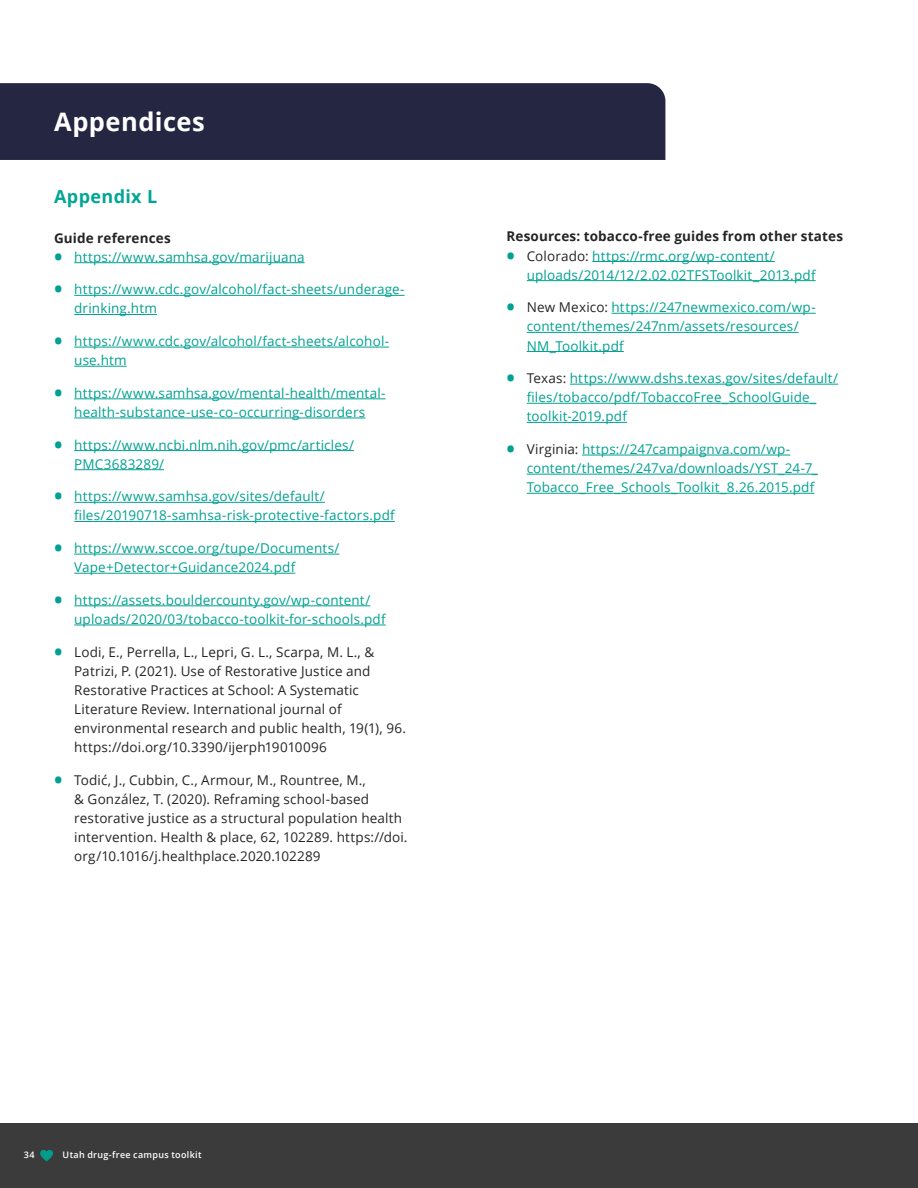
<style>
.page{position:relative;width:918px;height:1188px;background:#fff}
.page>*{position:absolute;margin:0;border:0;box-sizing:border-box;transform-origin:0 0}
.t1{font:700 25.5px "Open Sans";letter-spacing:.02em;color:#fff}
.t2{font:700 18px "Open Sans";letter-spacing:.02em;color:#00a596}
.t3{font:13.5px/19.2px "Open Sans";letter-spacing:.01em;color:#00a192}
.t4{font:13.5px/19.2px "Open Sans";letter-spacing:.01em;color:#252525}
.t5{font:700 13.5px "Open Sans";letter-spacing:.01em;color:#252525}
.t6{font:600 9px "Open Sans";letter-spacing:.035em;color:#fff}
.s1{font-weight:700;font-size:22.5px}
.s2{font-weight:700;font-size:22.5px;color:#00a192}
.s3{color:#252525}
</style>
<div class="page">
<div style="left:0;top:83px;width:665px;height:77px;background:#242642"></div>
<div style="left:0;top:1123px;width:918px;height:65px;background:#3b3b3b"></div>
<svg style="left:40px;top:1150px;width:13px;height:11px"></svg>
<hr style="left:74px;top:262px;width:231px;height:1px;background:#00a192">
<hr style="left:74px;top:295px;width:331px;height:1px;background:#00a192">
<hr style="left:74px;top:314px;width:83px;height:1px;background:#00a192">
<hr style="left:74px;top:347px;width:315px;height:1px;background:#00a192">
<hr style="left:74px;top:366px;width:53px;height:1px;background:#00a192">
<hr style="left:74px;top:399px;width:312px;height:1px;background:#00a192">
<hr style="left:74px;top:418px;width:291px;height:1px;background:#00a192">
<hr style="left:74px;top:450px;width:280px;height:1px;background:#00a192">
<hr style="left:74px;top:469px;width:90px;height:1px;background:#00a192">
<hr style="left:74px;top:502px;width:251px;height:1px;background:#00a192">
<hr style="left:74px;top:521px;width:321px;height:1px;background:#00a192">
<hr style="left:74px;top:554px;width:265px;height:1px;background:#00a192">
<hr style="left:74px;top:573px;width:221px;height:1px;background:#00a192">
<hr style="left:74px;top:606px;width:296px;height:1px;background:#00a192">
<hr style="left:74px;top:625px;width:312px;height:1px;background:#00a192">
<hr style="left:592px;top:261px;width:183px;height:1px;background:#00a192">
<hr style="left:527px;top:280px;width:289px;height:1px;background:#00a192">
<hr style="left:612px;top:313px;width:204px;height:1px;background:#00a192">
<hr style="left:527px;top:332px;width:272px;height:1px;background:#00a192">
<hr style="left:527px;top:351px;width:97px;height:1px;background:#00a192">
<hr style="left:570px;top:384px;width:268px;height:1px;background:#00a192">
<hr style="left:527px;top:403px;width:289px;height:1px;background:#00a192">
<hr style="left:527px;top:422px;width:100px;height:1px;background:#00a192">
<hr style="left:582px;top:455px;width:208px;height:1px;background:#00a192">
<hr style="left:527px;top:474px;width:291px;height:1px;background:#00a192">
<hr style="left:527px;top:493px;width:287px;height:1px;background:#00a192">
<h1 class="t1" style="left:54px;top:104px;width:152px">Appendices</h1>
<h2 class="t2" style="left:54px;top:184px;width:105px">Appendix L</h2>
<p class="t5" style="left:54px;top:228px;width:118px">Guide references</p>
<p class="t3" style="left:54px;top:247px;width:252px"><span class="s1">•</span> https://www.samhsa.gov/marijuana</p>
<p class="t3" style="left:74px;top:279px;width:332px;text-indent:-20px"><span class="s1">•</span> https://www.cdc.gov/alcohol/fact-sheets/underage&shy;drinking.htm</p>
<p class="t3" style="left:74px;top:331px;width:316px;text-indent:-20px"><span class="s1">•</span> https://www.cdc.gov/alcohol/fact-sheets/alcohol&shy;use.htm</p>
<p class="t3" style="left:54px;top:383px;width:333px;text-align:center"><span class="s1">•</span> https://www.samhsa.gov/mental-health/mental&shy;health-substance-use-co-occurring-disorders</p>
<p class="t3" style="left:74px;top:435px;width:281px;text-indent:-20px"><span class="s1">•</span> https://www.ncbi.nlm.nih.gov/pmc/articles/<br>PMC3683289/</p>
<p class="t3" style="left:74px;top:486px;width:322px;text-indent:-20px"><span class="s1">•</span> https://www.samhsa.gov/sites/default/ files/20190718-samhsa-risk-protective-factors.pdf</p>
<p class="t3" style="left:74px;top:538px;width:267px;text-indent:-20px"><span class="s1">•</span> https://www.sccoe.org/tupe/Documents/<br>Vape+Detector+Guidance2024.pdf</p>
<p class="t3" style="left:74px;top:590px;width:313px;text-indent:-20px"><span class="s1">•</span> https://assets.bouldercounty.gov/wp-content/ uploads/2020/03/tobacco-toolkit-for-schools.pdf</p>
<p class="t4" style="left:74px;top:642px;width:333px;text-indent:-20px"><span class="s2">•</span> Lodi, E., Perrella, L., Lepri, G. L., Scarpa, M. L., &amp; Patrizi, P. (2021). Use of Restorative Justice and Restorative Practices at School: A Systematic Literature Review. International journal of environmental research and public health, 19(1), 96. https://doi.org/10.3390/ijerph19010096</p>
<p class="t4" style="left:74px;top:770px;width:335px;text-indent:-20px"><span class="s2">•</span> Todić, J., Cubbin, C., Armour, M., Rountree, M.,<br>&amp; González, T. (2020). Reframing school-based restorative justice as a structural population health intervention. Health &amp; place, 62, 102289. https://doi. org/10.1016/j.healthplace.2020.102289</p>
<p class="t5" style="left:507px;top:227px;width:338px">Resources: tobacco-free guides from other states</p>
<p class="t3" style="left:527px;top:246px;width:290px;text-indent:-20px"><span class="s1">•</span> <span class="s3">Colorado:</span> https://rmc.org/wp-content/ uploads/2014/12/2.02.02TFSToolkit_2013.pdf</p>
<p class="t3" style="left:527px;top:297px;width:290px;text-indent:-20px"><span class="s1">•</span> <span class="s3">New Mexico:</span> https://247newmexico.com/wp&shy;content/themes/247nm/assets/resources/<br>NM_Toolkit.pdf</p>
<p class="t3" style="left:527px;top:368px;width:313px;text-indent:-20px"><span class="s1">•</span> <span class="s3">Texas:</span> https://www.dshs.texas.gov/sites/default/ files/tobacco/pdf/TobaccoFree_SchoolGuide_ toolkit-2019.pdf</p>
<p class="t3" style="left:527px;top:439px;width:292px;text-indent:-20px"><span class="s1">•</span> <span class="s3">Virginia:</span> https://247campaignva.com/wp&shy;content/themes/247va/downloads/YST_24-7_<br>Tobacco_Free_Schools_Toolkit_8.26.2015.pdf</p>
<p class="t6" style="left:24px;top:1148px;width:12px">34</p>
<p class="t6" style="left:63px;top:1148px;width:141px">Utah drug-free campus toolkit</p>
</div>
